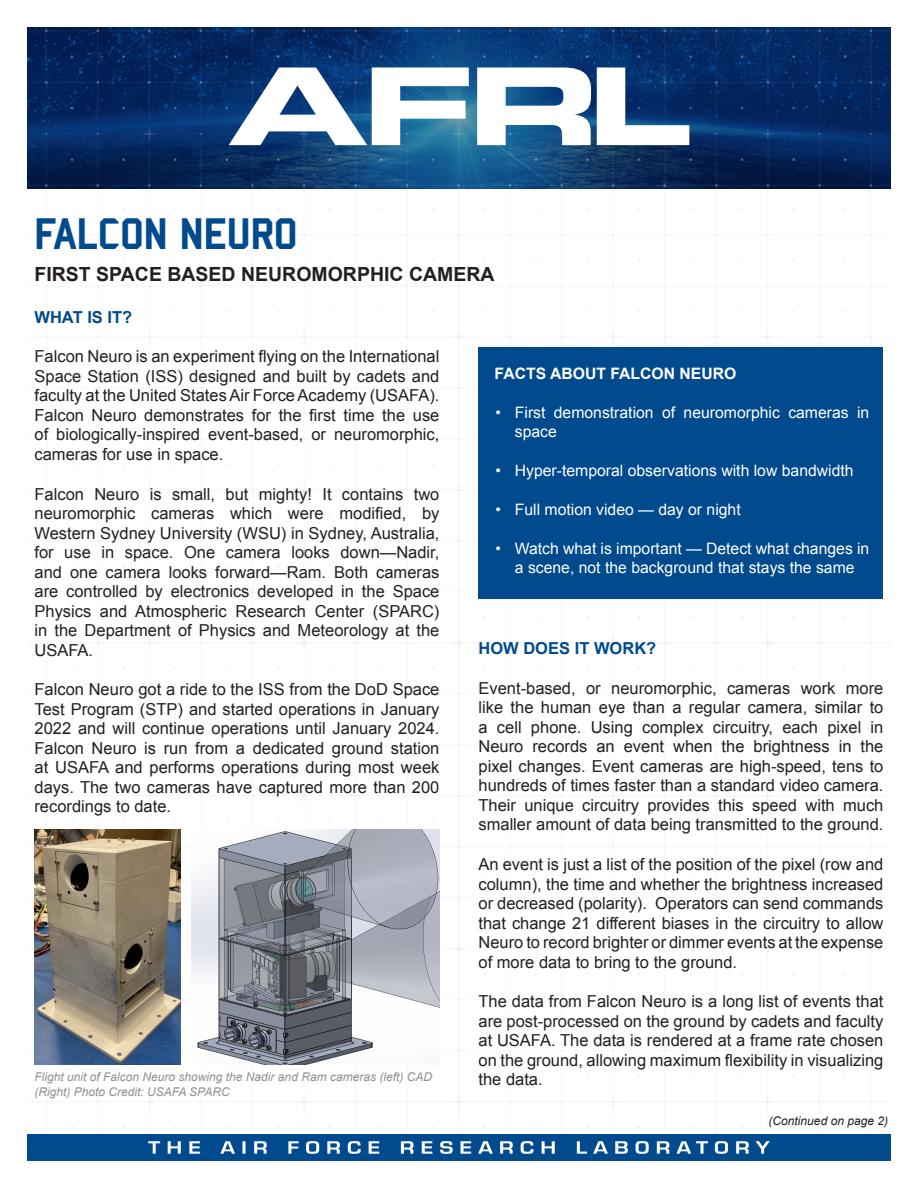
<style>
.page{position:relative;width:918px;height:1188px;background:#fff}
.page>*{position:absolute;margin:0;border:0;box-sizing:border-box;transform-origin:0 0}
.t1{font:48px "Bombardier";color:#004a8d}
.Bold_Headings{font:700 19.5px "Arial";color:#231f20}
.Body_Text{font:16.5px/19.5px "Arial";color:#231f20;text-align:justify}
.Body_Text-2{font:700 16.5px "Arial";color:#004a8d}
.Bold_Headings-2{font:700 16.5px "Arial";color:#004a8d}
.t2{font:15.75px/18.9px "Arial";color:#fff}
.Bold_Headings-3{font:700 15.75px "Arial";color:#fff}
.Captions{font:italic 12px/15px "Arial";color:#8e9091}
.Continued_Text{font:italic 12px "Arial";color:#231f20}
</style>
<div class="page">
<svg style="left:46px;top:647px;width:394px;height:430px"></svg>
<svg style="left:45px;top:1097px;width:827px;height:31px"></svg>
<div style="left:27px;top:1134px;width:864px;height:27px;background:#004a8d"></div>
<img style="left:27px;top:27px;width:864px;height:162px">
<svg style="left:229px;top:68px;width:240px;height:77px"></svg>
<svg style="left:477px;top:68px;width:114px;height:77px"></svg>
<svg style="left:597px;top:68px;width:92px;height:77px"></svg>
<img style="left:148px;top:1141px;width:622px;height:13px">
<div style="left:478px;top:347px;width:406px;height:251px;background:#004a8d"></div>
<img style="left:35px;top:830px;width:145px;height:234px">
<img style="left:192px;top:830px;width:248px;height:234px">
<p class="t1" style="left:34px;top:208px;width:265px">FALCON NEURO</p>
<p class="Bold_Headings" style="left:35px;top:262px;width:462px">FIRST SPACE BASED NEUROMORPHIC CAMERA</p>
<p class="Bold_Headings-2" style="left:34px;top:306px;width:99px">WHAT IS IT?</p>
<p class="Body_Text" style="left:34px;top:347px;width:407px">Falcon Neuro is an experiment flying on the International Space Station (ISS) designed and built by cadets and faculty at the United States Air Force Academy (USAFA).<br>Falcon Neuro demonstrates for the first time the use of biologically-inspired event-based, or neuromorphic, cameras for use in space.</p>
<p class="Body_Text" style="left:34px;top:484px;width:407px">Falcon Neuro is small, but mighty! It contains two neuromorphic cameras which were modified, by Western Sydney University (WSU) in Sydney, Australia, for use in space. One camera looks down—Nadir, and one camera looks forward—Ram. Both cameras are controlled by electronics developed in the Space Physics and Atmospheric Research Center (SPARC) in the Department of Physics and Meteorology at the USAFA.</p>
<p class="Body_Text" style="left:34px;top:680px;width:406px">Falcon Neuro got a ride to the ISS from the DoD Space Test Program (STP) and started operations in January 2022 and will continue operations until January 2024.<br>Falcon Neuro is run from a dedicated ground station at USAFA and performs operations during most week days. The two cameras have captured more than 200 recordings to date.</p>
<p class="Captions" style="left:35px;top:1070px;width:399px">Flight unit of Falcon Neuro showing the Nadir and Ram cameras (left) CAD (Right) Photo Credit: USAFA SPARC</p>
<p class="Bold_Headings-3" style="left:495px;top:363px;width:243px">FACTS ABOUT FALCON NEURO</p>
<p class="t2" style="left:515px;top:403px;width:356px;text-indent:-20px">• First demonstration of neuromorphic cameras in space</p>
<p class="t2" style="left:495px;top:461px;width:360px">• Hyper-temporal observations with low bandwidth</p>
<p class="t2" style="left:495px;top:500px;width:247px">• Full motion video — day or night</p>
<p class="t2" style="left:495px;top:539px;width:376px;text-align:center">• Watch what is important — Detect what changes in a scene, not the background that stays the same</p>
<p class="Body_Text-2" style="left:478px;top:637px;width:179px">HOW DOES IT WORK?</p>
<p class="Body_Text" style="left:478px;top:678px;width:406px">Event-based, or neuromorphic, cameras work more like the human eye than a regular camera, similar to a cell phone. Using complex circuitry, each pixel in Neuro records an event when the brightness in the pixel changes. Event cameras are high-speed, tens to hundreds of times faster than a standard video camera.<br>Their unique circuitry provides this speed with much smaller amount of data being transmitted to the ground.</p>
<p class="Body_Text" style="left:478px;top:855px;width:406px">An event is just a list of the position of the pixel (row and column), the time and whether the brightness increased or decreased (polarity). Operators can send commands that change 21 different biases in the circuitry to allow Neuro to record brighter or dimmer events at the expense of more data to bring to the ground.</p>
<p class="Body_Text" style="left:478px;top:992px;width:406px">The data from Falcon Neuro is a long list of events that are post-processed on the ground by cadets and faculty at USAFA. The data is rendered at a frame rate chosen on the ground, allowing maximum flexibility in visualizing the data.</p>
<p class="Continued_Text" style="left:769px;top:1113px;width:121px">(Continued on page 2)</p>
</div>
